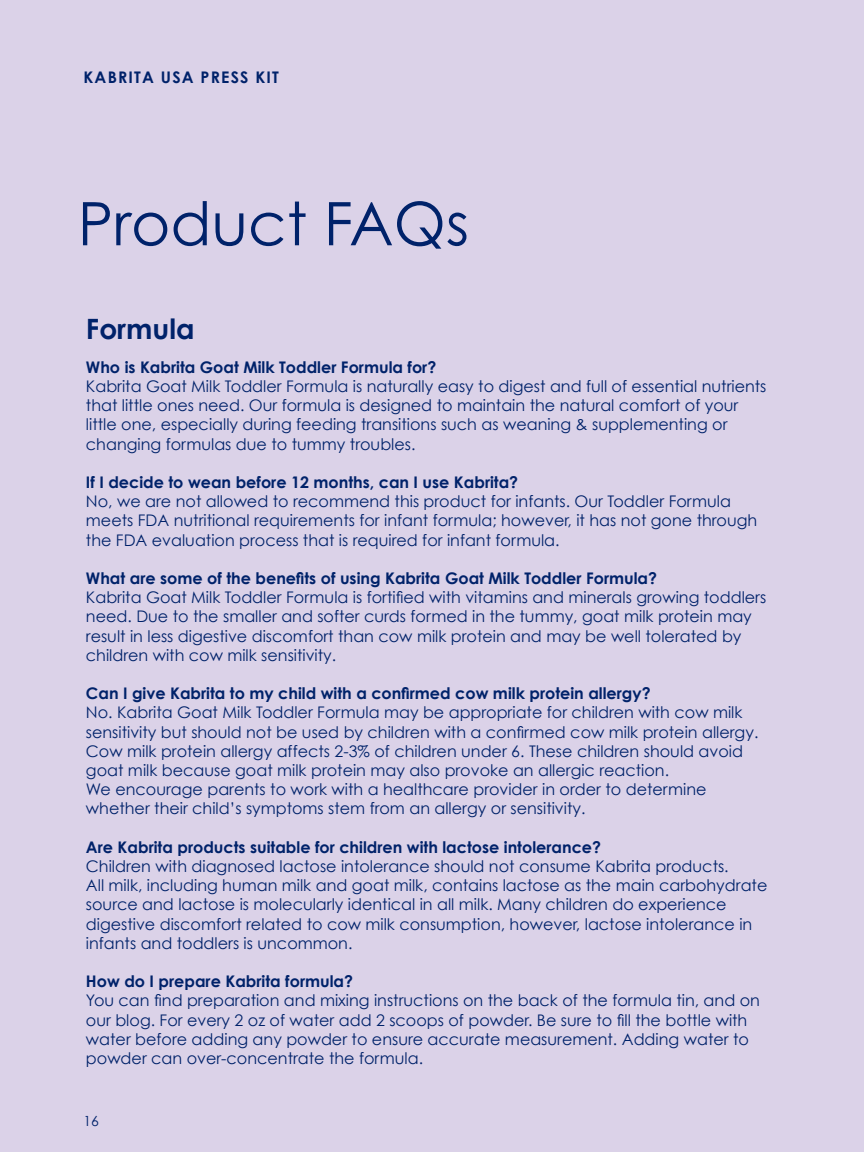
<style>
.page{position:relative;width:864px;height:1152px;background:#dbd2e8}
.page>*{position:absolute;margin:0;border:0;box-sizing:border-box;transform-origin:0 0}
.t1{font:60px "Century Gothic";color:#00226a}
.t2{font:700 28px "Century Gothic";color:#00226a}
.t3{font:16px/19.2px "Century Gothic";color:#00226a}
.t4{font:700 16px "Century Gothic";color:#00226a}
.t5{font:700 16px "Century Gothic";letter-spacing:.075em;color:#00226a}
.t6{font:14px "Century Gothic";color:#00226a}
</style>
<div class="page">
<p class="t5" style="left:84px;top:67px;width:197px">KABRITA USA PRESS KIT</p>
<h1 class="t1" style="left:78px;top:187px;width:393px">Product FAQs</h1>
<h2 class="t2" style="left:86px;top:311px;width:110px">Formula</h2>
<p class="t4" style="left:86px;top:357px;width:352px">Who is Kabrita Goat Milk Toddler Formula for?</p>
<p class="t3" style="left:86px;top:376px;width:682px">Kabrita Goat Milk Toddler Formula is naturally easy to digest and full of essential nutrients that little ones need. Our formula is designed to maintain the natural comfort of your little one, especially during feeding transitions such as weaning &amp; supplementing or changing formulas due to tummy troubles.</p>
<p class="t4" style="left:86px;top:472px;width:434px">If I decide to wean before 12 months, can I use Kabrita?</p>
<p class="t3" style="left:86px;top:492px;width:673px">No, we are not allowed to recommend this product for infants. Our Toddler Formula meets FDA nutritional requirements for infant formula; however, it has not gone through the FDA evaluation process that is required for infant formula.</p>
<p class="t4" style="left:86px;top:568px;width:573px">What are some of the benefits of using Kabrita Goat Milk Toddler Formula?</p>
<p class="t3" style="left:86px;top:588px;width:682px">Kabrita Goat Milk Toddler Formula is fortified with vitamins and minerals growing toddlers need. Due to the smaller and softer curds formed in the tummy, goat milk protein may result in less digestive discomfort than cow milk protein and may be well tolerated by children with cow milk sensitivity.</p>
<p class="t4" style="left:86px;top:683px;width:566px">Can I give Kabrita to my child with a confirmed cow milk protein allergy?</p>
<p class="t3" style="left:86px;top:703px;width:674px">No. Kabrita Goat Milk Toddler Formula may be appropriate for children with cow milk sensitivity but should not be used by children with a confirmed cow milk protein allergy.<br>Cow milk protein allergy affects 2-3% of children under 6. These children should avoid goat milk because goat milk protein may also provoke an allergic reaction.<br>We encourage parents to work with a healthcare provider in order to determine whether their child’s symptoms stem from an allergy or sensitivity.</p>
<p class="t4" style="left:86px;top:837px;width:517px">Are Kabrita products suitable for children with lactose intolerance?</p>
<p class="t3" style="left:86px;top:856px;width:683px">Children with diagnosed lactose intolerance should not consume Kabrita products.<br>All milk, including human milk and goat milk, contains lactose as the main carbohydrate source and lactose is molecularly identical in all milk. Many children do experience digestive discomfort related to cow milk consumption, however, lactose intolerance in infants and toddlers is uncommon.</p>
<p class="t4" style="left:86px;top:971px;width:269px">How do I prepare Kabrita formula?</p>
<p class="t3" style="left:86px;top:991px;width:676px">You can find preparation and mixing instructions on the back of the formula tin, and on our blog. For every 2 oz of water add 2 scoops of powder. Be sure to fill the bottle with water before adding any powder to ensure accurate measurement. Adding water to powder can over-concentrate the formula.</p>
<p class="t6" style="left:84px;top:1113px;width:17px">16</p>
</div>
